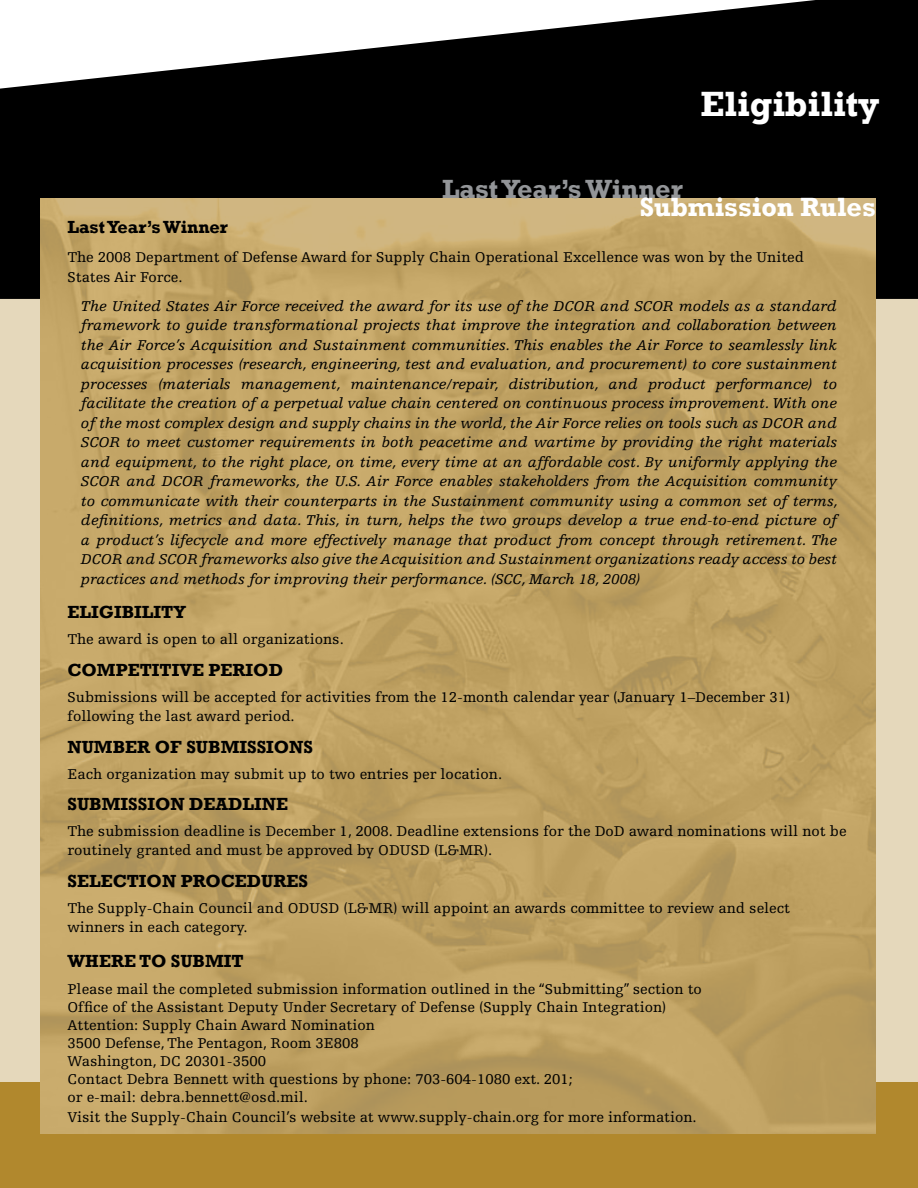
<style>
.page{position:relative;width:918px;height:1188px;background:#fff}
.page>*{position:absolute;margin:0;border:0;box-sizing:border-box;transform-origin:0 0}
.t1{font:700 36px "Rockwell";color:#fff}
.t2{font:700 27px "Rockwell";color:#939598}
.t3{font:700 27px "Rockwell";color:#fff}
.t4{font:700 18px "Rockwell";color:#000}
.t5{font:italic 15px/19.5px "Egyptienne FLT Std";color:#000;text-align:justify}
.t6{font:15px/18px "Egyptienne FLT Std";color:#000}
</style>
<div class="page">
<div style="left:1px;top:1082px;width:917px;height:106px;background:#b1882d"></div>
<div style="left:0;top:299px;width:918px;height:783px;background:#e5d8bb"></div>
<svg style="left:0;top:0;width:918px;height:299px;fill:#000"></svg>
<svg style="left:0;top:89px;width:1px;height:1099px"></svg>
<img style="left:0;top:948px;width:1px;height:134px">
<img style="left:40px;top:198px;width:836px;height:936px">
<p class="t1" style="left:700px;top:82px;width:181px">Eligibility</p>
<p class="t2" style="left:442px;top:173px;width:242px">Last Year’s Winner</p>
<p class="t3" style="left:640px;top:191px;width:237px">Submission Rules</p>
<p class="t4" style="left:67px;top:216px;width:162px">Last Year’s Winner</p>
<p class="t6" style="left:67px;top:248px;width:738px;line-height:19.5px">The 2008 Department of Defense Award for Supply Chain Operational Excellence was won by the United<br>States Air Force.</p>
<p class="t5" style="left:81px;top:296px;width:758px">The United States Air Force received the award for its use of the DCOR and SCOR models as a standard framework to guide transformational projects that improve the integration and collaboration between the Air Force’s Acquisition and Sustainment communities. This enables the Air Force to seamlessly link acquisition processes (research, engineering, test and evaluation, and procurement) to core sustainment processes (materials management, maintenance/repair, distribution, and product performance) to facilitate the creation of a perpetual value chain centered on continuous process improvement. With one of the most complex design and supply chains in the world, the Air Force relies on tools such as DCOR and SCOR to meet customer requirements in both peacetime and wartime by providing the right materials and equipment, to the right place, on time, every time at an affordable cost. By uniformly applying the SCOR and DCOR frameworks, the U.S. Air Force enables stakeholders from the Acquisition community to communicate with their counterparts in the Sustainment community using a common set of terms, definitions, metrics and data. This, in turn, helps the two groups develop a true end-to-end picture of a product’s lifecycle and more effectively manage that product from concept through retirement. The DCOR and SCOR frameworks also give the Acquisition and Sustainment organizations ready access to best practices and methods for improving their performance. (SCC, March 18, 2008)</p>
<p class="t4" style="left:68px;top:601px;width:120px">ELIGIBILITY</p>
<p class="t6" style="left:68px;top:631px;width:278px">The award is open to all organizations.</p>
<p class="t4" style="left:68px;top:659px;width:217px">COMPETITIVE PERIOD</p>
<p class="t6" style="left:68px;top:687px;width:724px;line-height:19.5px">Submissions will be accepted for activities from the 12-month calendar year (January 1–December 31) following the last award period.</p>
<p class="t4" style="left:68px;top:736px;width:247px">NUMBER OF SUBMISSIONS</p>
<p class="t6" style="left:68px;top:765px;width:436px">Each organization may submit up to two entries per location.</p>
<p class="t4" style="left:68px;top:793px;width:222px">SUBMISSION DEADLINE</p>
<p class="t6" style="left:68px;top:822px;width:781px;line-height:19.5px">The submission deadline is December 1, 2008. Deadline extensions for the DoD award nominations will not be routinely granted and must be approved by ODUSD (L&amp;MR).</p>
<p class="t4" style="left:68px;top:870px;width:242px">SELECTION PROCEDURES</p>
<p class="t6" style="left:68px;top:898px;width:724px;line-height:19.5px">The Supply-Chain Council and ODUSD (L&amp;MR) will appoint an awards committee to review and select winners in each category.</p>
<p class="t4" style="left:68px;top:950px;width:178px">WHERE TO SUBMIT</p>
<p class="t6" style="left:68px;top:981px;width:636px">Please mail the completed submission information outlined in the “Submitting” section to Office of the Assistant Deputy Under Secretary of Defense (Supply Chain Integration)<br>Attention: Supply Chain Award Nomination<br>3500 Defense, The Pentagon, Room 3E808<br>Washington, DC 20301-3500<br>Contact Debra Bennett with questions by phone: 703-604-1080 ext. 201;<br>or e-mail: debra.bennett@osd.mil.</p>
<p class="t6" style="left:68px;top:1108px;width:631px">Visit the Supply-Chain Council’s website at www.supply-chain.org for more information.</p>
</div>
